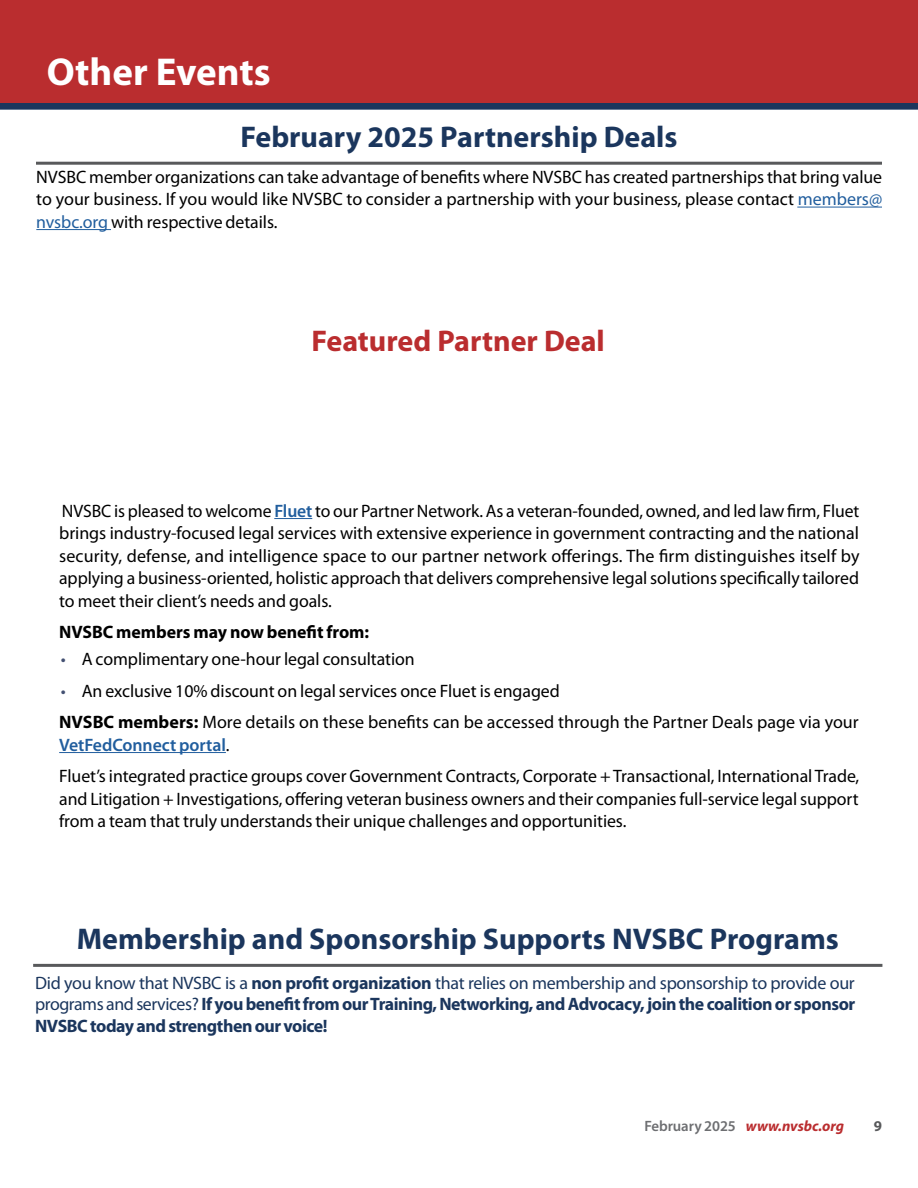
<style>
.page{position:relative;width:918px;height:1188px;background:#fff}
.page>*{position:absolute;margin:0;border:0;box-sizing:border-box;transform-origin:0 0}
.t1{font:700 39px "Myriad Pro";color:#fff}
.t2{font:700 30px "Myriad Pro";color:#1b365d}
.t3{font:700 30px "Myriad Pro";color:#ba2d2f}
.t4{font:18px/22.5px "Myriad Pro";letter-spacing:-.005em;color:#000}
.t5{font:700 18px/21.6px "Myriad Pro";letter-spacing:-.025em;color:#1b365d;text-align:justify}
.t6{font:700 18px "Myriad Pro";letter-spacing:-.005em;color:#000}
.t7{font:italic 700 15px "Myriad Pro";letter-spacing:-.005em;color:#ba2d2f}
.t8{font:700 15px "Myriad Pro";color:#58595b}
.s1{color:#215e9e}
.s2{font-weight:600;color:#215e9e}
.s3{color:#435072}
.s4{font-weight:700}
.s5{font-weight:400}
.s6{font-weight:600;font-style:normal;color:#6d6e71}
</style>
<div class="page">
<div style="left:0;top:0;width:918px;height:97px;background:#ba2d2f"></div>
<div style="left:0;top:102px;width:918px;height:8px;background:#1b365d"></div>
<div style="left:0;top:20px;width:918px;height:83px;background:#ba2d2f"></div>
<hr style="left:36px;top:162px;width:846px;height:3px;background:#58595b">
<hr style="left:797px;top:207px;width:85px;height:1px;background:#215e9e">
<hr style="left:36px;top:229px;width:75px;height:1px;background:#215e9e">
<hr style="left:33px;top:964px;width:849px;height:3px;background:#58595b">
<hr style="left:274px;top:518px;width:38px;height:1px;background:#215e9e">
<hr style="left:59px;top:752px;width:167px;height:1px;background:#215e9e">
<h1 class="t1" style="left:47px;top:46px;width:225px">Other Events</h1>
<h2 class="t2" style="left:240px;top:117px;width:439px">February 2025 Partnership Deals</h2>
<p class="t4" style="left:36px;top:165px;width:848px;text-align:justify">NVSBC member organizations can take advantage of benefits where NVSBC has created partnerships that bring value to your business. If you would like NVSBC to consider a partnership with your business, please contact <span class="s1">members@ nvsbc.org</span> with respective details.</p>
<h2 class="t3" style="left:311px;top:321px;width:295px">Featured Partner Deal</h2>
<p class="t4" style="left:59px;top:499px;width:802px;text-align:justify">NVSBC is pleased to welcome <span class="s2">Fluet</span> to our Partner Network. As a veteran-founded, owned, and led law firm, Fluet brings industry-focused legal services with extensive experience in government contracting and the national security, defense, and intelligence space to our partner network offerings. The firm distinguishes itself by applying a business-oriented, holistic approach that delivers comprehensive legal solutions specifically tailored to meet their client’s needs and goals.</p>
<p class="t6" style="left:59px;top:620px;width:311px">NVSBC members may now benefit from:</p>
<p class="t4" style="left:61px;top:648px;width:356px"><span class="s3">•</span> A complimentary one-hour legal consultation</p>
<p class="t4" style="left:59px;top:675px;width:801px;line-height:31.5px"><span class="s3">•</span> An exclusive 10% discount on legal services once Fluet is engaged<br><span class="s4">NVSBC members:</span> More details on these benefits can be accessed through the Partner Deals page via your</p>
<p class="t4" style="left:59px;top:729px;width:802px;line-height:31.5px"><span class="s2">VetFedConnect portal</span>.<br>Fluet’s integrated practice groups cover Government Contracts, Corporate + Transactional, International Trade,</p>
<p class="t4" style="left:59px;top:787px;width:801px">and Litigation + Investigations, offering veteran business owners and their companies full-service legal support from a team that truly understands their unique challenges and opportunities.</p>
<h2 class="t2" style="left:77px;top:919px;width:764px">Membership and Sponsorship Supports NVSBC Programs</h2>
<p class="t5" style="left:35px;top:971px;width:822px"><span class="s5">Did you know that NVSBC is a</span> non profit organization <span class="s5">that relies on membership and sponsorship to provide our programs and services?</span> If you benefit from our Training, Networking, and Advocacy, join the coalition or sponsor NVSBC today and strengthen our voice!</p>
<p class="t7" style="left:644px;top:1116px;width:201px"><span class="s6">February 2025</span> www.nvsbc.org</p>
<p class="t8" style="left:874px;top:1116px;width:10px">9</p>
</div>
